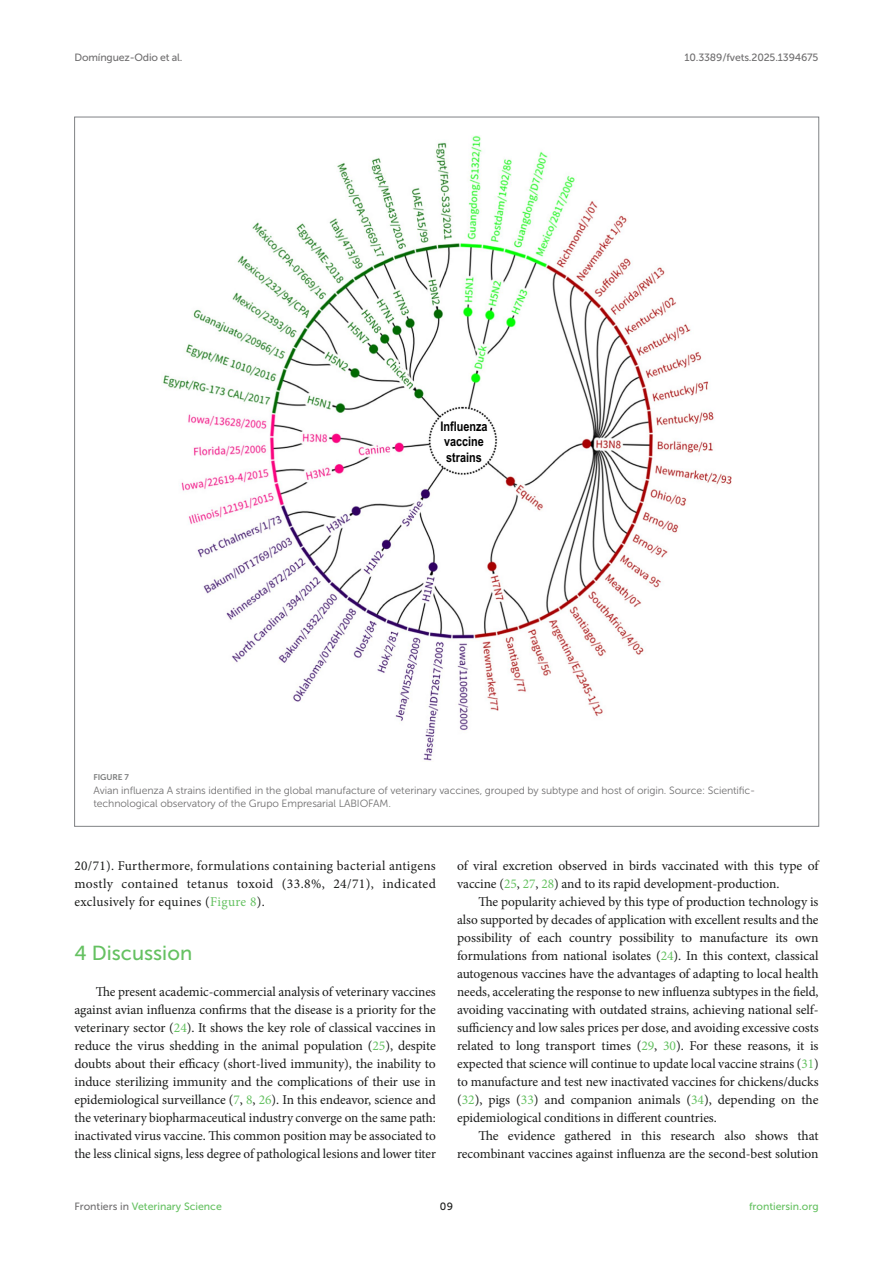
<style>
.page{position:relative;width:893px;height:1263px;background:#fff}
.page>*{position:absolute;margin:0;border:0;box-sizing:border-box;transform-origin:0 0}
.HEAD_1{font:20.25px "Museo Sans 500";color:#65c161}
.TEXT{font:13.5px/18px "Minion Pro";letter-spacing:-.005em;color:#1b1c1b;text-align:justify}
.t1{font:700 13.2px/15.3px "Arial Narrow";color:#000}
.FIG_LEG{font:10.5px/13.5px "Museo Sans 300";letter-spacing:-.01em;color:#706f70}
.t2{font:10.5px "Museo Sans 500";letter-spacing:-.015em;color:#706f70}
.t3{font:10.5px "Museo Sans 500";color:#65c161}
.t4{font:10.5px "Museo Sans 500";color:#1b1c1b}
.FIG_HD{font:8.25px "Museo Sans 700";letter-spacing:-.01em;color:#7e7f7f}
.s1{color:#65c161}
.s2{color:#706f70}
</style>
<div class="page">
<img style="left:163px;top:136px;width:568px;height:625px">
<p class="t2" style="left:74px;top:51px;width:110px">Domínguez-Odio et al.</p>
<p class="t2" style="left:684px;top:51px;width:135px">10.3389/fvets.2025.1394675</p>
<p class="t1" style="left:440px;top:418px;width:49px">Influenza vaccine strains</p>
<p class="FIG_HD" style="left:94px;top:773px;width:37px">FIGURE 7</p>
<p class="FIG_LEG" style="left:94px;top:784px;width:663px">Avian influenza A strains identified in the global manufacture of veterinary vaccines, grouped by subtype and host of origin. Source: Scientific&shy;technological observatory of the Grupo Empresarial LABIOFAM.</p>
<p class="TEXT" style="left:74px;top:857px;width:363px">20/71). Furthermore, formulations containing bacterial antigens mostly contained tetanus toxoid (33.8%, 24/71), indicated exclusively for equines (<span class="s1">Figure 8</span>).</p>
<p class="HEAD_1" style="left:74px;top:942px;width:119px">4 Discussion</p>
<p class="TEXT" style="left:74px;top:983px;width:363px;text-indent:21px">The present academic-commercial analysis of veterinary vaccines against avian influenza confirms that the disease is a priority for the veterinary sector (<span class="s1">24</span>). It shows the key role of classical vaccines in reduce the virus shedding in the animal population (<span class="s1">25</span>), despite doubts about their efficacy (short-lived immunity), the inability to induce sterilizing immunity and the complications of their use in epidemiological surveillance (<span class="s1">7</span>, <span class="s1">8</span>, <span class="s1">26</span>). In this endeavor, science and the veterinary biopharmaceutical industry converge on the same path: inactivated virus vaccine. This common position may be associated to the less clinical signs, less degree of pathological lesions and lower titer</p>
<p class="TEXT" style="left:457px;top:857px;width:363px">of viral excretion observed in birds vaccinated with this type of vaccine (<span class="s1">25</span>, <span class="s1">27</span>, <span class="s1">28</span>) and to its rapid development-production.</p>
<p class="TEXT" style="left:457px;top:893px;width:363px;text-indent:21px">The popularity achieved by this type of production technology is also supported by decades of application with excellent results and the possibility of each country possibility to manufacture its own formulations from national isolates (<span class="s1">24</span>). In this context, classical autogenous vaccines have the advantages of adapting to local health needs, accelerating the response to new influenza subtypes in the field, avoiding vaccinating with outdated strains, achieving national self&shy;sufficiency and low sales prices per dose, and avoiding excessive costs related to long transport times (<span class="s1">29</span>, <span class="s1">30</span>). For these reasons, it is expected that science will continue to update local vaccine strains (<span class="s1">31</span>) to manufacture and test new inactivated vaccines for chickens/ducks (<span class="s1">32</span>), pigs (<span class="s1">33</span>) and companion animals (<span class="s1">34</span>), depending on the epidemiological conditions in different countries.</p>
<p class="TEXT" style="left:457px;top:1127px;width:363px;text-align:right">The evidence gathered in this research also shows that recombinant vaccines against influenza are the second-best solution</p>
<p class="t3" style="left:74px;top:1200px;width:149px"><span class="s2">Frontiers in</span> Veterinary Science</p>
<p class="t4" style="left:440px;top:1200px;width:15px">09</p>
<p class="t3" style="left:749px;top:1200px;width:71px">frontiersin.org</p>
</div>
